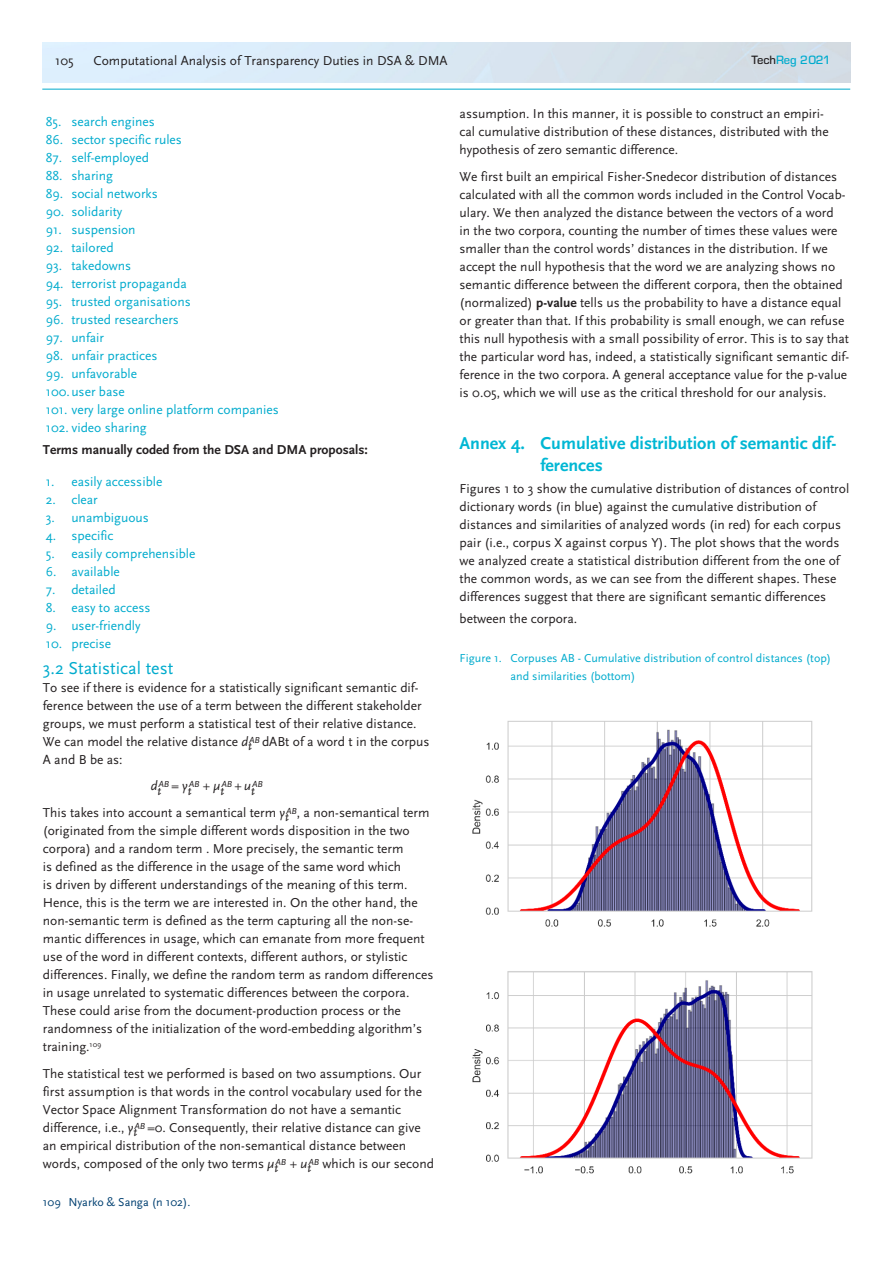
<style>
.page{position:relative;width:893px;height:1263px;background:#fff}
.page>*{position:absolute;margin:0;border:0;box-sizing:border-box;transform-origin:0 0}
.Body_title{font:700 18px/21.6px "Scala Sans";color:#00b7d4}
.t1{font:18px "Scala Sans";color:#00abcd}
.Paper_body{font:13.5px/18px "Scala Sans";color:#231f20}
.t2{font:13.5px "Scala Sans";color:#00abcd}
.Paper_body-2{font:700 13.5px "Scala Sans";color:#231f20}
.Paper_body-3{font:italic 13.5px "Scala Sans";color:#231f20}
.t3{font:500 12.6px "Eurostile";color:#00abcd}
.table_caption{font:12px/18px "Scala Sans";color:#00abcd}
.Paper_footnote{font:12px "Scala Sans";color:#004071}
.Paper_body-4{font:italic 9px "Scala Sans";color:#231f20}
.s1{color:#231f20}
.s2{font-weight:700}
.s3{font-style:italic}
.s4{font-style:normal;font-size:13.5px}
.s5{font-size:13.5px}
.s6{font-size:12px}
</style>
<div class="page">
<hr style="left:42px;top:89px;width:808px;height:1px;background:#00abcd">
<img style="left:472px;top:721px;width:341px;height:206px">
<img style="left:472px;top:971px;width:341px;height:203px">
<p class="Paper_body" style="left:55px;top:52px;width:20px">105</p>
<p class="Paper_body" style="left:94px;top:52px;width:356px">Computational Analysis of Transparency Duties in DSA &amp; DMA</p>
<p class="t3" style="left:752px;top:51px;width:80px"><span class="s1">Tech</span>Reg 2021</p>
<p class="Paper_body" style="left:460px;top:105px;width:371px">assumption. In this manner, it is possible to construct an empiri&shy;cal cumulative distribution of these distances, distributed with the hypothesis of zero semantic difference.</p>
<p class="Paper_body" style="left:460px;top:167px;width:391px">We first built an empirical Fisher-Snedecor distribution of distances calculated with all the common words included in the Control Vocab&shy;ulary. We then analyzed the distance between the vectors of a word<br>in the two corpora, counting the number of times these values were smaller than the control words’ distances in the distribution. If we accept the null hypothesis that the word we are analyzing shows no semantic difference between the different corpora, then the obtained (normalized) <span class="s2">p-value</span> tells us the probability to have a distance equal or greater than that. If this probability is small enough, we can refuse this null hypothesis with a small possibility of error. This is to say that the particular word has, indeed, a statistically significant semantic dif&shy;ference in the two corpora. A general acceptance value for the p-value is 0.05, which we will use as the critical threshold for our analysis.</p>
<p class="Body_title" style="left:540px;top:433px;width:297px;text-indent:-81px">Annex 4. Cumulative distribution of semantic dif&shy;ferences</p>
<p class="Paper_body" style="left:460px;top:480px;width:391px">Figures 1 to 3 show the cumulative distribution of distances of control dictionary words (in blue) against the cumulative distribution of distances and similarities of analyzed words (in red) for each corpus pair (i.e., corpus X against corpus Y). The plot shows that the words we analyzed create a statistical distribution different from the one of the common words, as we can see from the different shapes. These differences suggest that there are significant semantic differences</p>
<p class="Paper_body" style="left:460px;top:609px;width:119px">between the corpora.</p>
<p class="table_caption" style="left:511px;top:649px;width:322px;text-indent:-51px">Figure 1. Corpuses AB - Cumulative distribution of control distances (top) and similarities (bottom)</p>
<p class="t2" style="left:46px;top:114px;width:111px">85. search engines</p>
<p class="t2" style="left:46px;top:132px;width:138px">86. sector specific rules</p>
<p class="t2" style="left:46px;top:150px;width:105px">87. self-employed</p>
<p class="t2" style="left:46px;top:168px;width:69px">88. sharing</p>
<p class="t2" style="left:46px;top:186px;width:113px">89. social networks</p>
<p class="t2" style="left:46px;top:204px;width:78px">90. solidarity</p>
<p class="t2" style="left:46px;top:222px;width:91px">91. suspension</p>
<p class="t2" style="left:46px;top:240px;width:70px">92. tailored</p>
<p class="t2" style="left:46px;top:258px;width:87px">93. takedowns</p>
<p class="t2" style="left:46px;top:276px;width:142px">94. terrorist propaganda</p>
<p class="t2" style="left:46px;top:294px;width:146px">95. trusted organisations</p>
<p class="t2" style="left:46px;top:312px;width:135px">96. trusted researchers</p>
<p class="t2" style="left:46px;top:330px;width:60px">97. unfair</p>
<p class="t2" style="left:46px;top:348px;width:113px">98. unfair practices</p>
<p class="t2" style="left:46px;top:366px;width:93px">99. unfavorable</p>
<p class="t2" style="left:46px;top:384px;width:81px">100.user base</p>
<p class="t2" style="left:46px;top:402px;width:235px">101. very large online platform companies</p>
<p class="t2" style="left:46px;top:420px;width:102px">102. video sharing</p>
<p class="Paper_body-2" style="left:43px;top:443px;width:326px">Terms manually coded from the DSA and DMA proposals:</p>
<p class="t2" style="left:46px;top:474px;width:118px">1. easily accessible</p>
<p class="t2" style="left:46px;top:492px;width:54px">2. clear</p>
<p class="t2" style="left:46px;top:510px;width:105px">3. unambiguous</p>
<p class="t2" style="left:46px;top:528px;width:69px">4. specific</p>
<p class="t2" style="left:46px;top:546px;width:151px">5. easily comprehensible</p>
<p class="t2" style="left:46px;top:564px;width:76px">6. available</p>
<p class="t2" style="left:46px;top:582px;width:71px">7. detailed</p>
<p class="t2" style="left:46px;top:600px;width:106px">8. easy to access</p>
<p class="t2" style="left:46px;top:618px;width:96px">9. user-friendly</p>
<p class="t2" style="left:46px;top:636px;width:67px">10. precise</p>
<p class="t1" style="left:43px;top:658px;width:132px">3.2 Statistical test</p>
<p class="Paper_body" style="left:43px;top:679px;width:380px">To see if there is evidence for a statistically significant semantic dif&shy;ference between the use of a term between the different stakeholder groups, we must perform a statistical test of their relative distance.<br>We can model the relative distance <span class="s3">d</span><sub>t</sub></p>
<p class="Paper_body" style="left:249px;top:733px;width:182px"><sup>AB</sup> dABt of a word t in the corpus</p>
<p class="Paper_body" style="left:43px;top:751px;width:81px">A and B be as:</p>
<p class="Paper_body-3" style="left:151px;top:779px;width:12px">d<sub>t</sub></p>
<p class="Paper_body-4" style="left:252px;top:780px;width:12px">AB</p>
<p class="Paper_body" style="left:43px;top:804px;width:248px">This takes into account a semantical term <span class="s3">y</span><sub>t</sub></p>
<p class="Paper_body-4" style="left:159px;top:780px;width:34px">AB <span class="s4">=</span> <span class="s5">y</span><span class="s6">t</span></p>
<p class="Paper_body-4" style="left:189px;top:780px;width:37px">AB <span class="s4">+</span> <span class="s5">µ</span><span class="s6">t</span></p>
<p class="Paper_body-4" style="left:222px;top:780px;width:35px">AB <span class="s4">+</span> <span class="s5">u</span><span class="s6">t</span></p>
<p class="Paper_body" style="left:43px;top:804px;width:392px;text-indent:243px"><sup>AB</sup>, a non-semantical term (originated from the simple different words disposition in the two corpora) and a random term . More precisely, the semantic term<br>is defined as the difference in the usage of the same word which<br>is driven by different understandings of the meaning of this term.<br>Hence, this is the term we are interested in. On the other hand, the non-semantic term is defined as the term capturing all the non-se&shy;mantic differences in usage, which can emanate from more frequent use of the word in different contexts, different authors, or stylistic differences. Finally, we define the random term as random differences in usage unrelated to systematic differences between the corpora.<br>These could arise from the document-production process or the randomness of the initialization of the word-embedding algorithm’s training.<sup>109</sup></p>
<p class="Paper_body" style="left:43px;top:1064px;width:381px">The statistical test we performed is based on two assumptions. Our first assumption is that words in the control vocabulary used for the Vector Space Alignment Transformation do not have a semantic difference, i.e., <span class="s3">y</span><sub>t</sub></p>
<p class="Paper_body" style="left:43px;top:1118px;width:379px;text-indent:92px"><sup>AB</sup> =0. Consequently, their relative distance can give an empirical distribution of the non-semantical distance between words, composed of the only two terms <span class="s3">µ</span><sub>t</sub></p>
<p class="Paper_body" style="left:308px;top:1154px;width:127px"><sup>AB</sup> which is our second</p>
<p class="Paper_body-4" style="left:276px;top:1157px;width:37px">AB <span class="s4">+</span> <span class="s5">u</span><span class="s6">t</span></p>
<p class="Paper_footnote" style="left:43px;top:1196px;width:149px">109 Nyarko &amp; Sanga (n 102).</p>
</div>
